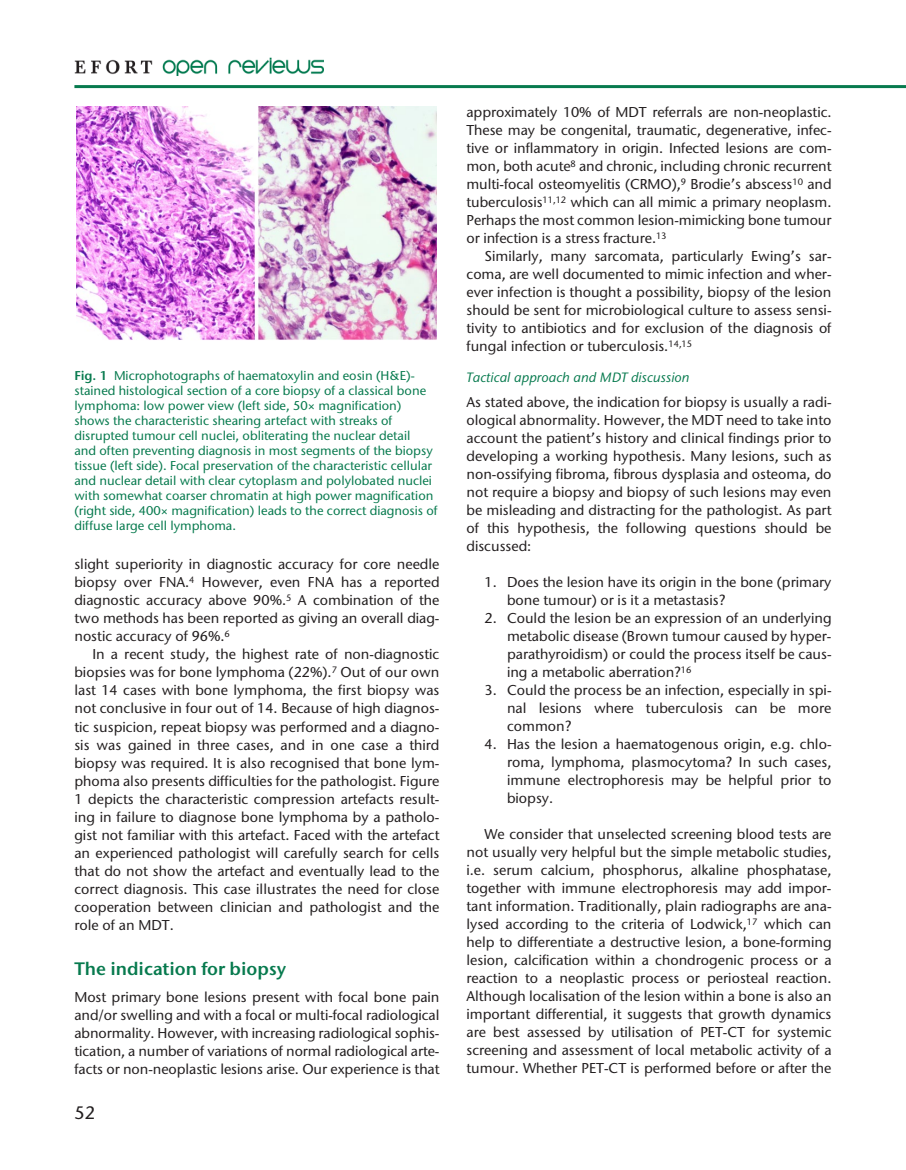
<style>
.page{position:relative;width:906px;height:1170px;background:#fff}
.page>*{position:absolute;margin:0;border:0;box-sizing:border-box;transform-origin:0 0}
.t1{font:600 18px "Stone Sans ITC Pro";color:#077a4e}
.t2{font:500 18px "Stone Sans ITC Pro";color:#231f20}
.t3{font:500 14.25px/18px "Stone Sans ITC Pro";color:#231f20;text-align:justify}
.t4{font:italic 500 13.5px "Stone Sans ITC Pro";color:#077a4e}
.t5{font:500 12.75px/15px "Stone Sans ITC Pro";color:#077a4e}
.s1{font-weight:600}
</style>
<div class="page">
<img style="left:74px;top:57px;width:250px;height:19px">
<hr style="left:74px;top:85px;width:832px;height:3px;background:#077a4e">
<img style="left:77px;top:106px;width:360px;height:234px">
<p class="t5" style="left:74px;top:368px;width:365px"><span class="s1">Fig. 1</span> Microphotographs of haematoxylin and eosin (H&amp;E)- stained histological section of a core biopsy of a classical bone lymphoma: low power view (left side, 50× magnification) shows the characteristic shearing artefact with streaks of disrupted tumour cell nuclei, obliterating the nuclear detail<br>and often preventing diagnosis in most segments of the biopsy tissue (left side). Focal preservation of the characteristic cellular and nuclear detail with clear cytoplasm and polylobated nuclei with somewhat coarser chromatin at high power magnification (right side, 400× magnification) leads to the correct diagnosis of diffuse large cell lymphoma.</p>
<p class="t3" style="left:74px;top:555px;width:366px">slight superiority in diagnostic accuracy for core needle biopsy over FNA.<sup>4</sup> However, even FNA has a reported diagnostic accuracy above 90%.<sup>5</sup> A combination of the two methods has been reported as giving an overall diag&shy;nostic accuracy of 96%.<sup>6</sup></p>
<p class="t3" style="left:74px;top:645px;width:366px;text-indent:18px">In a recent study, the highest rate of non-diagnostic biopsies was for bone lymphoma (22%).<sup>7</sup> Out of our own last 14 cases with bone lymphoma, the first biopsy was not conclusive in four out of 14. Because of high diagnos&shy;tic suspicion, repeat biopsy was performed and a diagno&shy;sis was gained in three cases, and in one case a third biopsy was required. It is also recognised that bone lym&shy;phoma also presents difficulties for the pathologist. Figure 1 depicts the characteristic compression artefacts result&shy;ing in failure to diagnose bone lymphoma by a patholo&shy;gist not familiar with this artefact. Faced with the artefact an experienced pathologist will carefully search for cells that do not show the artefact and eventually lead to the correct diagnosis. This case illustrates the need for close cooperation between clinician and pathologist and the role of an MDT.</p>
<p class="t1" style="left:74px;top:956px;width:213px">The indication for biopsy</p>
<p class="t3" style="left:74px;top:987px;width:366px">Most primary bone lesions present with focal bone pain and/or swelling and with a focal or multi-focal radiological abnormality. However, with increasing radiological sophis&shy;tication, a number of variations of normal radiological arte&shy;facts or non-neoplastic lesions arise. Our experience is that</p>
<p class="t2" style="left:74px;top:1101px;width:22px">52</p>
<p class="t3" style="left:466px;top:103px;width:367px">approximately 10% of MDT referrals are non-neoplastic.<br>These may be congenital, traumatic, degenerative, infec&shy;tive or inflammatory in origin. Infected lesions are com&shy;mon, both acute<sup>8</sup> and chronic, including chronic recurrent multi-focal osteomyelitis (CRMO),<sup>9</sup> Brodie’s abscess<sup>10</sup> and tuberculosis<sup>11,12</sup> which can all mimic a primary neoplasm.<br>Perhaps the most common lesion-mimicking bone tumour or infection is a stress fracture.<sup>13</sup></p>
<p class="t3" style="left:466px;top:247px;width:366px;text-indent:18px">Similarly, many sarcomata, particularly Ewing’s sar&shy;coma, are well documented to mimic infection and wher&shy;ever infection is thought a possibility, biopsy of the lesion should be sent for microbiological culture to assess sensi&shy;tivity to antibiotics and for exclusion of the diagnosis of fungal infection or tuberculosis.<sup>14,15</sup></p>
<p class="t4" style="left:466px;top:369px;width:225px">Tactical approach and MDT discussion</p>
<p class="t3" style="left:466px;top:392px;width:366px">As stated above, the indication for biopsy is usually a radi&shy;ological abnormality. However, the MDT need to take into account the patient’s history and clinical findings prior to developing a working hypothesis. Many lesions, such as non-ossifying fibroma, fibrous dysplasia and osteoma, do not require a biopsy and biopsy of such lesions may even be misleading and distracting for the pathologist. As part of this hypothesis, the following questions should be discussed:</p>
<p class="t3" style="left:507px;top:572px;width:326px;text-indent:-23px">1. Does the lesion have its origin in the bone (primary bone tumour) or is it a metastasis?</p>
<p class="t3" style="left:507px;top:608px;width:326px;text-indent:-23px">2. Could the lesion be an expression of an underlying metabolic disease (Brown tumour caused by hyper&shy;parathyroidism) or could the process itself be caus&shy;ing a metabolic aberration?<sup>16</sup></p>
<p class="t3" style="left:507px;top:680px;width:326px;text-indent:-23px">3. Could the process be an infection, especially in spi&shy;nal lesions where tuberculosis can be more common?</p>
<p class="t3" style="left:507px;top:734px;width:326px;text-indent:-23px">4. Has the lesion a haematogenous origin, e.g. chlo&shy;roma, lymphoma, plasmocytoma? In such cases, immune electrophoresis may be helpful prior to biopsy.</p>
<p class="t3" style="left:466px;top:824px;width:366px;text-indent:18px">We consider that unselected screening blood tests are not usually very helpful but the simple metabolic studies, i.e. serum calcium, phosphorus, alkaline phosphatase, together with immune electrophoresis may add impor&shy;tant information. Traditionally, plain radiographs are ana&shy;lysed according to the criteria of Lodwick,<sup>17</sup> which can help to differentiate a destructive lesion, a bone-forming lesion, calcification within a chondrogenic process or a reaction to a neoplastic process or periosteal reaction.<br>Although localisation of the lesion within a bone is also an important differential, it suggests that growth dynamics are best assessed by utilisation of PET-CT for systemic screening and assessment of local metabolic activity of a tumour. Whether PET-CT is performed before or after the</p>
</div>
